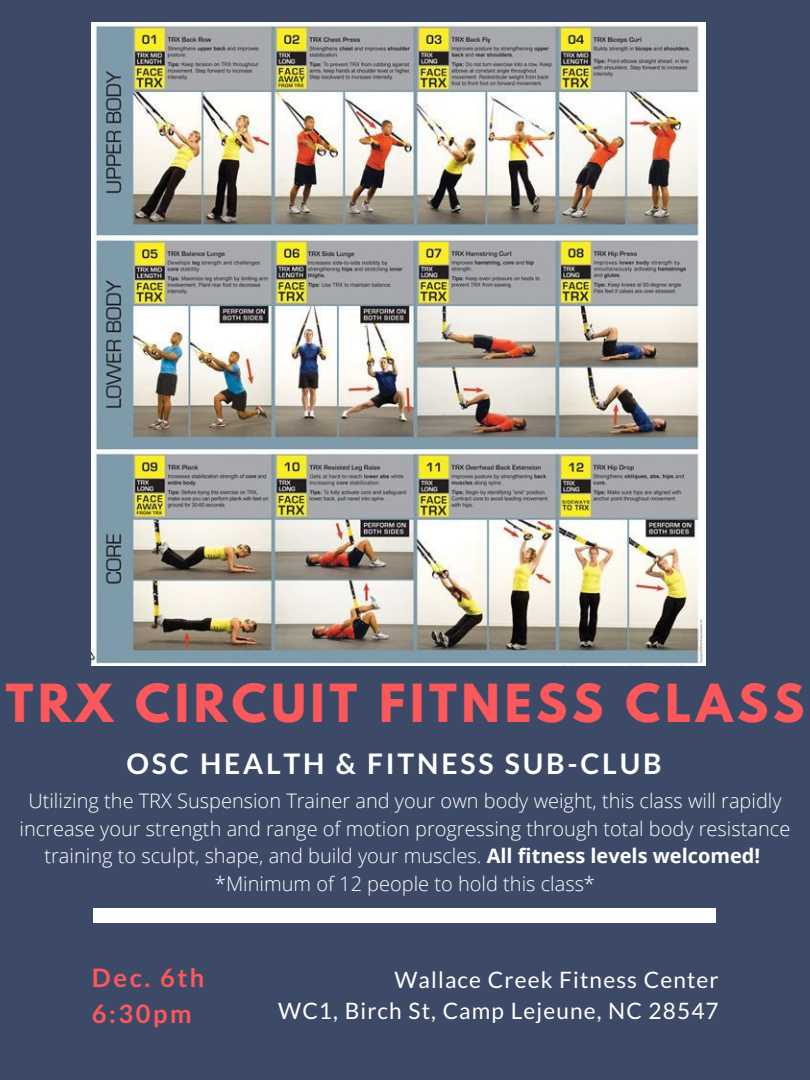
<style>
.page{position:relative;width:810px;height:1080px;background:#fff}
.page>*{position:absolute;margin:0;border:0;box-sizing:border-box;transform-origin:0 0}
.t1{font:700 46.5px "League Spartan";letter-spacing:.1em;color:#fa585a}
.t2{font:700 28.31px "Lato";letter-spacing:.1em;color:#fff}
.t3{font:700 25.44px "Lato";letter-spacing:.1em;color:#fa585a}
.t4{font:22.62px "Lato";letter-spacing:.05em;color:#fff}
.t5{font:300 20px/27.6px "Open Sans";color:#fff;text-align:center}
.s1{font-weight:700}
</style>
<div class="page">
<div style="left:0;top:665px;width:810px;height:415px;background:#3d4a67"></div>
<div style="left:94px;top:909px;width:622px;height:14px;background:#fff"></div>
<div style="left:0;top:0;width:810px;height:666px;background:#3d4a67"></div>
<img style="left:92px;top:23px;width:614px;height:642px">
<p class="t1" style="left:6px;top:681px;width:800px">TRX CIRCUIT FITNESS CLASS</p>
<p class="t2" style="left:126px;top:746px;width:537px">OSC HEALTH &amp; FITNESS SUB-CLUB</p>
<p class="t5" style="left:20px;top:787px;width:772px">Utilizing the TRX Suspension Trainer and your own body weight, this class will rapidly increase your strength and range of motion progressing through total body resistance training to sculpt, shape, and build your muscles. <span class="s1">All fitness levels welcomed!</span></p>
<p class="t5" style="left:215px;top:870px;width:381px">*Minimum of 12 people to hold this class*</p>
<p class="t3" style="left:92px;top:962px;width:114px">Dec. 6th</p>
<p class="t3" style="left:92px;top:997px;width:101px">6:30pm</p>
<p class="t4" style="left:394px;top:966px;width:326px">Wallace Creek Fitness Center</p>
<p class="t4" style="left:278px;top:997px;width:442px">WC1, Birch St, Camp Lejeune, NC 28547</p>
</div>
